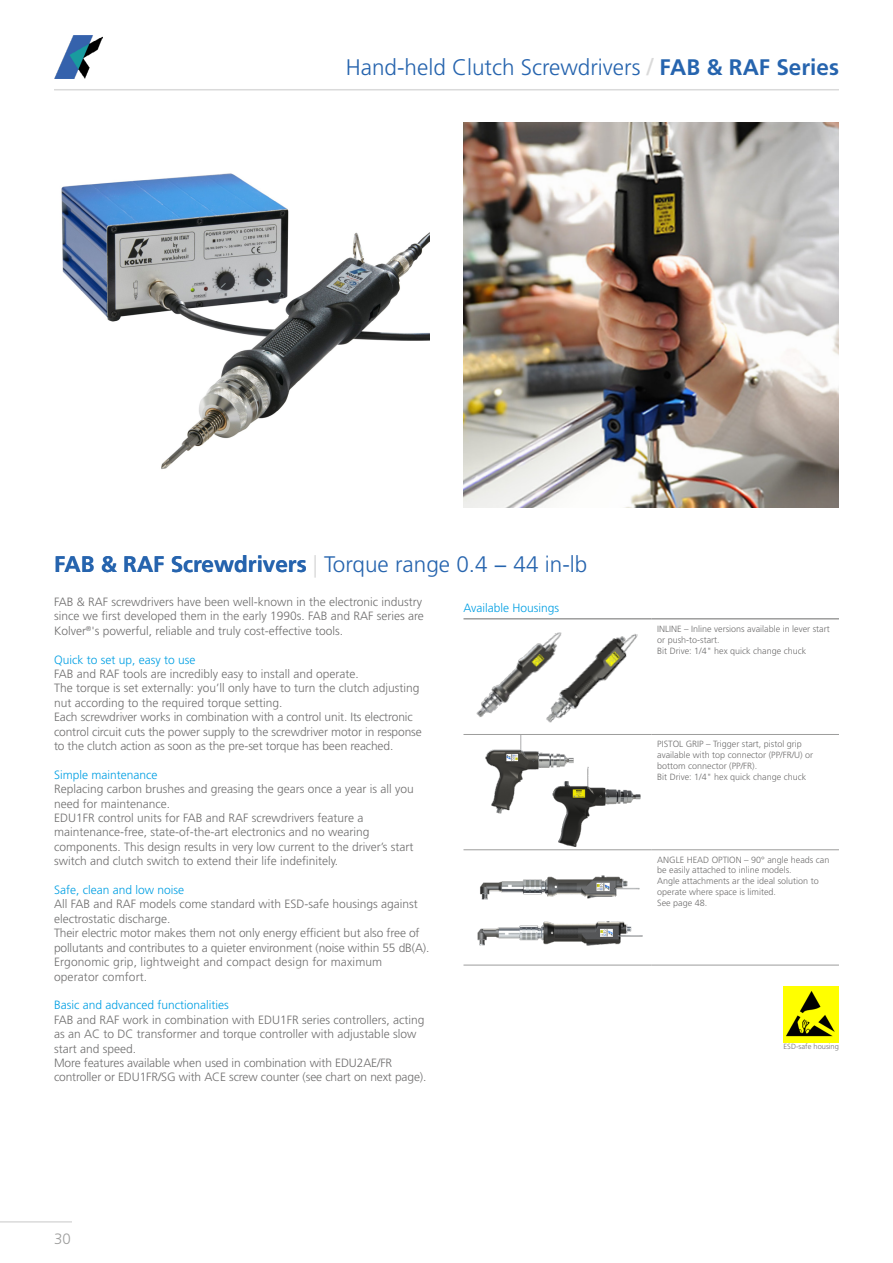
<style>
.page{position:relative;width:893px;height:1263px;background:#fff}
.page>*{position:absolute;margin:0;border:0;box-sizing:border-box;transform-origin:0 0}
.t1{font:300 22.5px "Frutiger LT Std";color:#2664ae}
.t2{font:700 22.5px "Frutiger LT Std";color:#2764ae}
.t3{font:300 15px "Frutiger LT Std";color:#9d9d9c}
.t4{font:300 12px/14.4px "Frutiger LT Std";color:#706f6f}
.t5{font:300 12px "Frutiger LT Std";color:#009fe3}
.t6{font:300 9px/10.8px "Frutiger LT Std";color:#706f6f}
.t7{font:300 7.5px "Frutiger LT Std";color:#706f6f}
.s1{font-weight:400;font-size:24px;color:#dadada}
.s2{font-weight:700}
.s3{color:#dbdbdb}
</style>
<div class="page">
<hr style="left:54px;top:89px;width:785px;height:1px;background:#dadada">
<img style="left:54px;top:36px;width:48px;height:42px">
<hr style="left:0;top:1221px;width:72px;height:1px;background:#dadada">
<img style="left:61px;top:173px;width:368px;height:296px">
<img style="left:463px;top:122px;width:376px;height:386px">
<hr style="left:463px;top:618px;width:188px;height:1px;background:#9d9d9c">
<hr style="left:651px;top:618px;width:188px;height:1px;background:#9d9d9c">
<hr style="left:463px;top:734px;width:188px;height:1px;background:#9d9d9c">
<hr style="left:651px;top:734px;width:188px;height:1px;background:#9d9d9c">
<hr style="left:463px;top:849px;width:188px;height:1px;background:#9d9d9c">
<hr style="left:651px;top:849px;width:188px;height:1px;background:#9d9d9c">
<hr style="left:463px;top:965px;width:188px;height:1px;background:#9d9d9c">
<hr style="left:651px;top:965px;width:188px;height:1px;background:#9d9d9c">
<img style="left:783px;top:987px;width:56px;height:55px">
<img style="left:476px;top:670px;width:38px;height:47px">
<img style="left:468px;top:927px;width:190px;height:39px">
<img style="left:468px;top:849px;width:172px;height:78px">
<img style="left:514px;top:632px;width:124px;height:91px">
<img style="left:493px;top:787px;width:187px;height:64px">
<img style="left:485px;top:736px;width:119px;height:83px">
<h1 class="t1" style="left:346px;top:55px;width:495px">Hand-held Clutch Screwdrivers <span class="s1">/</span> <span class="s2">FAB &amp; RAF Series</span></h1>
<h1 class="t1" style="left:54px;top:552px;width:535px"><span class="s2">FAB &amp; RAF Screwdrivers</span> <span class="s3">|</span> Torque range 0.4 − 44 in-lb</h1>
<p class="t4" style="left:54px;top:595px;width:371px">FAB &amp; RAF screwdrivers have been well-known in the electronic industry since we first developed them in the early 1990s. FAB and RAF series are<br>Kolver<sup>®</sup>'s powerful, reliable and truly cost-effective tools.</p>
<p class="t5" style="left:54px;top:653px;width:143px">Quick to set up, easy to use</p>
<p class="t4" style="left:54px;top:667px;width:369px">FAB and RAF tools are incredibly easy to install and operate.<br>The torque is set externally: you’ll only have to turn the clutch adjusting nut according to the required torque setting.<br>Each screwdriver works in combination with a control unit. Its electronic control circuit cuts the power supply to the screwdriver motor in response to the clutch action as soon as the pre-set torque has been reached.</p>
<p class="t5" style="left:54px;top:768px;width:105px">Simple maintenance</p>
<p class="t4" style="left:54px;top:782px;width:361px">Replacing carbon brushes and greasing the gears once a year is all you need for maintenance.<br>EDU1FR control units for FAB and RAF screwdrivers feature a maintenance-free, state-of-the-art electronics and no wearing components. This design results in very low current to the driver’s start switch and clutch switch to extend their life indefinitely.</p>
<p class="t5" style="left:54px;top:883px;width:132px">Safe, clean and low noise</p>
<p class="t4" style="left:54px;top:897px;width:377px">All FAB and RAF models come standard with ESD-safe housings against electrostatic discharge.<br>Their electric motor makes them not only energy efficient but also free of pollutants and contributes to a quieter environment (noise within 55 dB(A).<br>Ergonomic grip, lightweight and compact design for maximum operator comfort.</p>
<p class="t5" style="left:54px;top:998px;width:176px">Basic and advanced functionalities</p>
<p class="t4" style="left:54px;top:1012px;width:374px">FAB and RAF work in combination with EDU1FR series controllers, acting as an AC to DC transformer and torque controller with adjustable slow start and speed.<br>More features available when used in combination with EDU2AE/FR controller or EDU1FR/SG with ACE screw counter (see chart on next page).</p>
<h1 class="t2" style="left:234px;top:551px;width:15px">d</h1>
<p class="t5" style="left:463px;top:601px;width:97px">Available Housings</p>
<p class="t3" style="left:54px;top:1230px;width:18px">30</p>
<p class="t6" style="left:657px;top:623px;width:174px">INLINE – Inline versions available in lever start or push-to-start.<br>Bit Drive: 1/4" hex quick change chuck</p>
<p class="t6" style="left:657px;top:739px;width:158px">PISTOL GRIP – Trigger start, pistol grip available with top connector (PP/FR/U) or bottom connector (PP/FR).<br>Bit Drive: 1/4" hex quick change chuck</p>
<p class="t6" style="left:657px;top:854px;width:174px">ANGLE HEAD OPTION – 90° angle heads can be easily attached to inline models.<br>Angle attachments ar the ideal solution to operate where space is limited.<br>See page 48.</p>
<p class="t7" style="left:783px;top:1042px;width:57px">ESD-safe housing</p>
</div>
